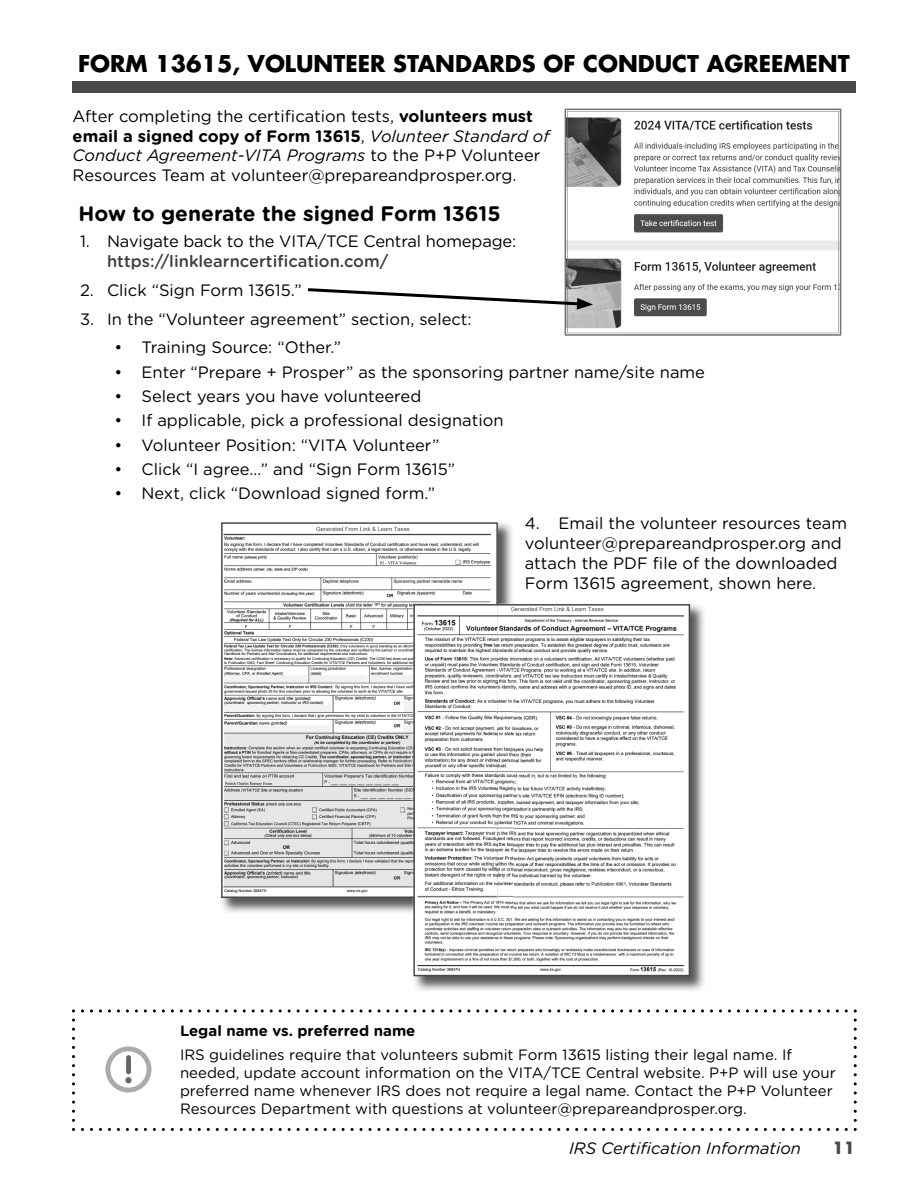
<style>
.page{position:relative;width:918px;height:1188px;background:#fff}
.page>*{position:absolute;margin:0;border:0;box-sizing:border-box;transform-origin:0 0}
.t1{font:700 22.5px "Futura Std";color:#000}
.t2{font:700 21px "Gotham Rounded";color:#000}
.t3{font:16.5px/19.8px "Gotham Rounded";color:#000}
.t4{font:500 16.5px "Gotham Rounded";color:#3e3e3e}
.t5{font:italic 16.5px "Gotham Rounded";color:#000}
.t6{font:700 16.5px "Futura Std";color:#4a4a4a}
.t7{font:15px/18px "Gotham Rounded";color:#000}
.t8{font:700 15px "Gotham Rounded";color:#000}
.s1{font-weight:700}
.s2{font-style:italic}
</style>
<div class="page">
<div style="left:72px;top:81px;width:783px;height:12px;background:#4a4a4a"></div>
<svg style="left:72px;top:1009px;width:785px;height:122px"></svg>
<img style="left:221px;top:522px;width:291px;height:391px">
<svg style="left:221px;top:522px;width:277px;height:376px"></svg>
<img style="left:413px;top:604px;width:291px;height:387px">
<svg style="left:413px;top:604px;width:277px;height:372px"></svg>
<svg style="left:565px;top:109px;width:276px;height:227px"></svg>
<svg style="left:567px;top:111px;width:272px;height:222px"></svg>
<svg style="left:308px;top:288px;width:285px;height:22px"></svg>
<svg style="left:105px;top:1046px;width:46px;height:46px"></svg>
<div style="left:125px;top:1077px;width:7px;height:6px;background:#666;border-radius:50%"></div>
<div style="left:126px;top:1055px;width:5px;height:19px;background:#666;border-radius:2px"></div>
<h1 class="t1" style="left:78px;top:49px;width:773px">FORM 13615, VOLUNTEER STANDARDS OF CONDUCT AGREEMENT</h1>
<p class="t3" style="left:73px;top:105px;width:478px">After completing the certification tests, <span class="s1">volunteers must email a signed copy of Form 13615</span>, <span class="s2">Volunteer Standard of Conduct Agreement-VITA Programs</span> to the P+P Volunteer Resources Team at volunteer@prepareandprosper.org.</p>
<p class="t2" style="left:79px;top:199px;width:424px">How to generate the signed Form 13615</p>
<p class="t3" style="left:80px;top:231px;width:438px">1. Navigate back to the VITA/TCE Central homepage:</p>
<p class="t4" style="left:107px;top:249px;width:283px">https://linklearncertification.com/</p>
<p class="t3" style="left:80px;top:279px;width:223px">2. Click “Sign Form 13615.”</p>
<p class="t3" style="left:80px;top:308px;width:393px">3. In the “Volunteer agreement” section, select:</p>
<p class="t3" style="left:115px;top:337px;width:228px">• Training Source: “Other.”</p>
<p class="t3" style="left:115px;top:361px;width:592px">• Enter “Prepare + Prosper” as the sponsoring partner name/site name</p>
<p class="t3" style="left:115px;top:386px;width:308px">• Select years you have volunteered</p>
<p class="t3" style="left:115px;top:410px;width:390px">• If applicable, pick a professional designation</p>
<p class="t3" style="left:115px;top:434px;width:326px">• Volunteer Position: “VITA Volunteer”</p>
<p class="t3" style="left:115px;top:458px;width:342px">• Click “I agree…” and “Sign Form 13615”</p>
<p class="t3" style="left:115px;top:483px;width:322px">• Next, click “Download signed form.”</p>
<p class="t3" style="left:525px;top:513px;width:324px">4. Email the volunteer resources team volunteer@prepareandprosper.org and attach the PDF file of the downloaded Form 13615 agreement, shown here.</p>
<p class="t8" style="left:180px;top:1020px;width:237px">Legal name vs. preferred name</p>
<p class="t7" style="left:180px;top:1045px;width:657px">IRS guidelines require that volunteers submit Form 13615 listing their legal name. If needed, update account information on the VITA/TCE Central website. P+P will use your preferred name whenever IRS does not require a legal name. Contact the P+P Volunteer Resources Department with questions at volunteer@prepareandprosper.org.</p>
<p class="t5" style="left:569px;top:1137px;width:233px">IRS Certification Information</p>
<p class="t6" style="left:832px;top:1137px;width:24px">11</p>
</div>
